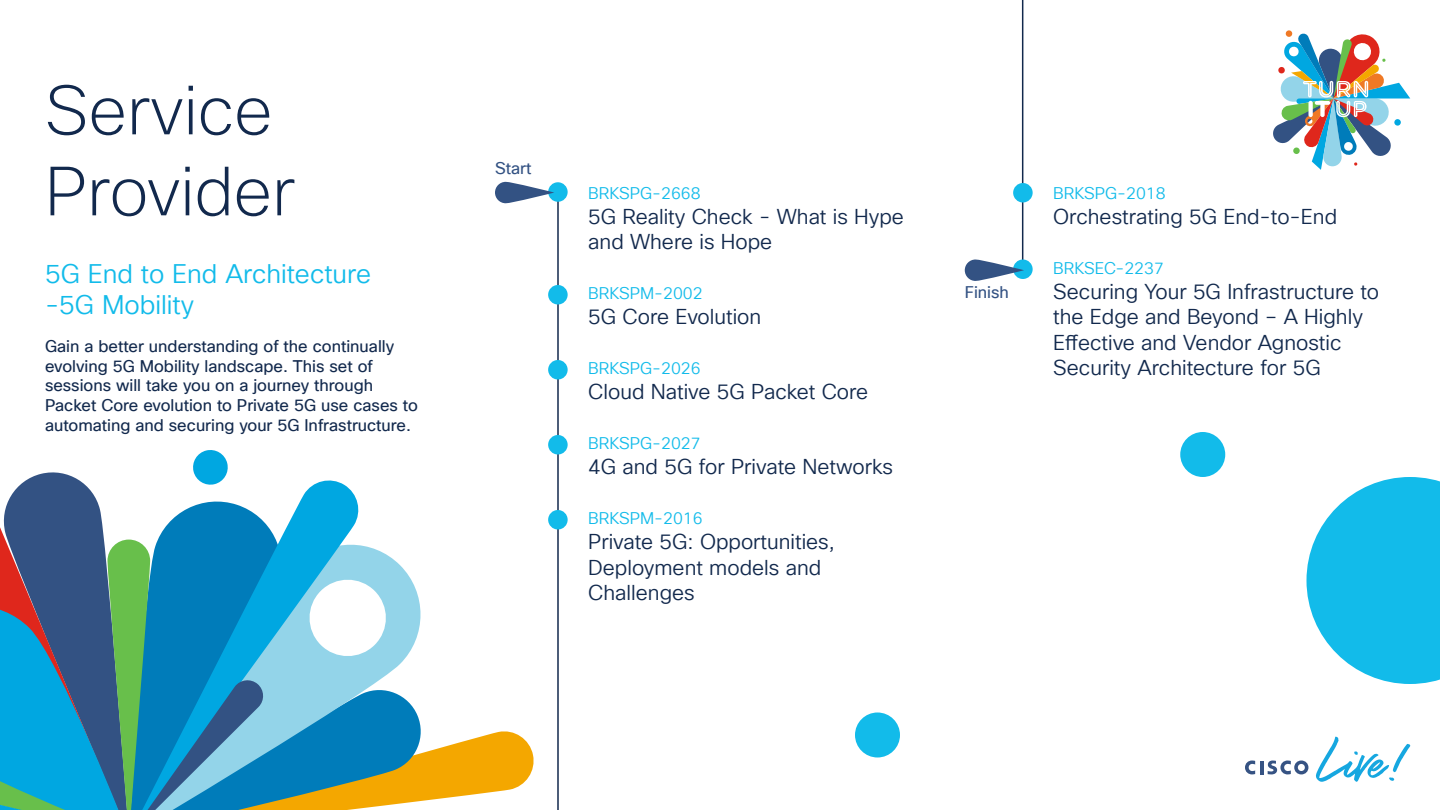
<style>
.page{position:relative;width:1440px;height:810px;background:#fff}
.page>*{position:absolute;margin:0;border:0;box-sizing:border-box;transform-origin:0 0}
.t1{font:200 67.5px/81px "Cisco Sans TT";color:#12294d}
.t2{font:26.25px/31.5px "Cisco Sans TT Light";color:#12bbea}
.t3{font:21px/25.2px "Cisco Sans TT Light";color:#12294d}
.t4{font:16.5px/19.8px "Cisco Sans TT";color:#12294d}
.t5{font:16.5px "Cisco Sans TT Light";color:#12bbea}
.t6{font:16.5px "Cisco Sans TT";color:#335283}
</style>
<div class="page">
<hr style="left:557px;top:191px;width:2px;height:619px;background:#12294d">
<div style="left:548px;top:182px;width:20px;height:20px;background:#12bbea;border-radius:50%"></div>
<div style="left:548px;top:285px;width:20px;height:19px;background:#12bbea;border-radius:50%"></div>
<div style="left:548px;top:360px;width:20px;height:20px;background:#12bbea;border-radius:50%"></div>
<div style="left:548px;top:435px;width:20px;height:19px;background:#12bbea;border-radius:50%"></div>
<div style="left:548px;top:510px;width:20px;height:20px;background:#12bbea;border-radius:50%"></div>
<svg style="left:495px;top:182px;width:59px;height:21px"></svg>
<svg style="left:0;top:450px;width:534px;height:360px"></svg>
<svg style="left:1273px;top:30px;width:137px;height:140px"></svg>
<svg style="left:1309px;top:101px;width:4px;height:16px"></svg>
<svg style="left:1245px;top:761px;width:63px;height:13px"></svg>
<svg style="left:1316px;top:737px;width:94px;height:45px"></svg>
<hr style="left:1022px;top:0;width:1px;height:272px;background:#12294d">
<div style="left:1013px;top:183px;width:20px;height:19px;background:#12bbea;border-radius:50%"></div>
<div style="left:1013px;top:260px;width:20px;height:19px;background:#12bbea;border-radius:50%"></div>
<svg style="left:965px;top:260px;width:59px;height:21px"></svg>
<svg style="left:1306px;top:477px;width:134px;height:207px"></svg>
<div style="left:1180px;top:432px;width:45px;height:45px;background:#12bbea;border-radius:50%"></div>
<div style="left:855px;top:712px;width:45px;height:46px;background:#12bbea;border-radius:50%"></div>
<h1 class="t1" style="left:45px;top:72px;width:252px">Service<br>Provider</h1>
<p class="t2" style="left:45px;top:259px;width:328px">5G End to End Architecture -5G Mobility</p>
<p class="t4" style="left:45px;top:337px;width:374px">Gain a better understanding of the continually evolving 5G Mobility landscape. This set of sessions will take you on a journey through Packet Core evolution to Private 5G use cases to automating and securing your 5G Infrastructure.</p>
<p class="t6" style="left:495px;top:158px;width:38px">Start</p>
<p class="t5" style="left:588px;top:183px;width:114px">BRKSPG-2668</p>
<p class="t3" style="left:588px;top:205px;width:317px">5G Reality Check - What is Hype and Where is Hope</p>
<p class="t5" style="left:588px;top:283px;width:116px">BRKSPM-2002</p>
<p class="t3" style="left:588px;top:305px;width:175px">5G Core Evolution</p>
<p class="t5" style="left:588px;top:358px;width:114px">BRKSPG-2026</p>
<p class="t3" style="left:588px;top:380px;width:282px">Cloud Native 5G Packet Core</p>
<p class="t5" style="left:588px;top:433px;width:114px">BRKSPG-2027</p>
<p class="t3" style="left:588px;top:455px;width:306px">4G and 5G for Private Networks</p>
<p class="t5" style="left:588px;top:508px;width:116px">BRKSPM-2016</p>
<p class="t3" style="left:588px;top:530px;width:248px">Private 5G: Opportunities,<br>Deployment models and<br>Challenges</p>
<p class="t6" style="left:965px;top:282px;width:46px">Finish</p>
<p class="t5" style="left:1053px;top:183px;width:114px">BRKSPG-2018</p>
<p class="t3" style="left:1053px;top:205px;width:285px">Orchestrating 5G End-to-End</p>
<p class="t5" style="left:1053px;top:258px;width:112px">BRKSEC-2237</p>
<p class="t3" style="left:1053px;top:280px;width:327px">Securing Your 5G Infrastructure to the Edge and Beyond – A Highly<br>Effective and Vendor Agnostic<br>Security Architecture for 5G</p>
</div>
